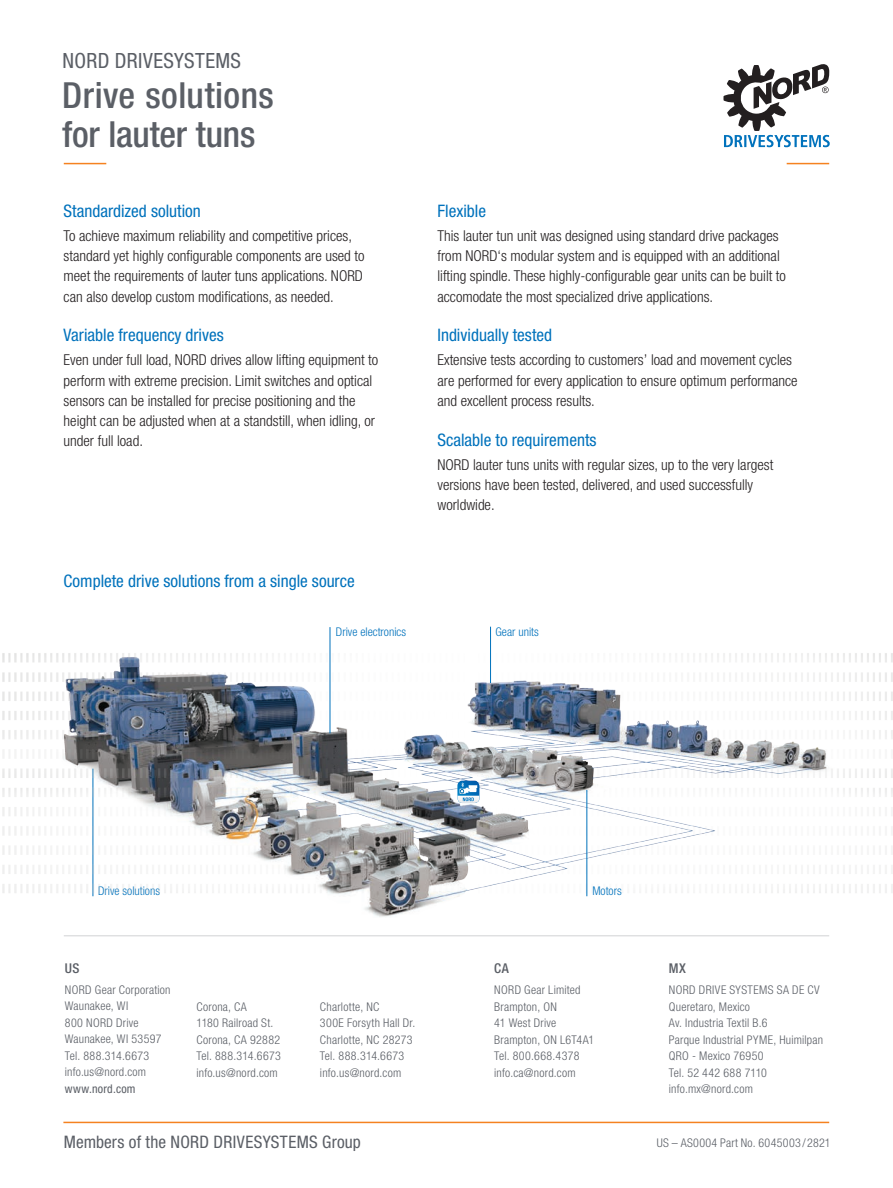
<style>
.page{position:relative;width:893px;height:1188px;background:#fff}
.page>*{position:absolute;margin:0;border:0;box-sizing:border-box;transform-origin:0 0}
.t1{font:500 condensed 36px/39px "Helvetica Neue LT Pro";letter-spacing:.005em;color:#5b5f66}
.t2{font:condensed 21px "Helvetica Neue LT Std";letter-spacing:.02em;color:#5b5f66}
.t3{font:condensed 17.25px "Helvetica Neue LT Std";color:#0072bc}
.t4{font:condensed 17.25px "Helvetica Neue LT Std";letter-spacing:.015em;color:#5b5f66}
.t5{font:300 condensed 15px/20.2px "Helvetica Neue LT Std";color:#231f20}
.t6{font:500 condensed 13.5px "Helvetica Neue LT Pro";color:#5b5f66}
.t7{font:300 condensed 12px/16.5px "Helvetica Neue LT Std";letter-spacing:.02em;color:#5b5f66}
.t8{font:300 condensed 12px "Helvetica Neue LT Std";color:#0072bc}
.t9{font:condensed 12px "Helvetica Neue LT Std";letter-spacing:.025em;color:#5b5f66}
</style>
<div class="page">
<img style="left:364px;top:651px;width:505px;height:266px">
<hr style="left:490px;top:627px;width:1px;height:56px;background:#0072bc">
<hr style="left:330px;top:627px;width:1px;height:106px;background:#0072bc">
<hr style="left:587px;top:790px;width:1px;height:106px;background:#0072bc">
<hr style="left:64px;top:163px;width:42px;height:1px;background:#f58220">
<hr style="left:787px;top:163px;width:42px;height:1px;background:#f58220">
<svg style="left:723px;top:64px;width:107px;height:83px"></svg>
<hr style="left:63px;top:1122px;width:766px;height:1px;background:#f58220">
<hr style="left:64px;top:936px;width:765px;height:1px;background:#d1d2d4">
<img style="left:2px;top:649px;width:463px;height:250px">
<img style="left:457px;top:781px;width:22px;height:15px">
<img style="left:457px;top:796px;width:22px;height:7px">
<svg style="left:460px;top:782px;width:17px;height:19px"></svg>
<h2 class="t2" style="left:63px;top:48px;width:180px">NORD DRIVESYSTEMS</h2>
<h1 class="t1" style="left:62px;top:75px;width:213px">Drive solutions for lauter tuns</h1>
<p class="t3" style="left:64px;top:201px;width:139px">Standardized solution</p>
<p class="t5" style="left:64px;top:225px;width:302px">To achieve maximum reliability and competitive prices, standard yet highly configurable components are used to meet the requirements of lauter tuns applications. NORD can also develop custom modifications, as needed.</p>
<p class="t3" style="left:64px;top:325px;width:162px">Variable frequency drives</p>
<p class="t5" style="left:64px;top:350px;width:316px">Even under full load, NORD drives allow lifting equipment to perform with extreme precision. Limit switches and optical sensors can be installed for precise positioning and the height can be adjusted when at a standstill, when idling, or under full load.</p>
<p class="t3" style="left:64px;top:571px;width:293px">Complete drive solutions from a single source</p>
<p class="t8" style="left:336px;top:625px;width:72px">Drive electronics</p>
<p class="t3" style="left:437px;top:201px;width:50px">Flexible</p>
<p class="t5" style="left:437px;top:225px;width:350px">This lauter tun unit was designed using standard drive packages from NORD‘s modular system and is equipped with an additional lifting spindle. These highly-configurable gear units can be built to accomodate the most specialized drive applications.</p>
<p class="t3" style="left:437px;top:325px;width:116px">Individually tested</p>
<p class="t5" style="left:437px;top:350px;width:362px">Extensive tests according to customers’ load and movement cycles are performed for every application to ensure optimum performance and excellent process results.</p>
<p class="t3" style="left:437px;top:429px;width:160px">Scalable to requirements</p>
<p class="t5" style="left:437px;top:454px;width:337px">NORD lauter tuns units with regular sizes, up to the very largest versions have been tested, delivered, and used successfully worldwide.</p>
<p class="t8" style="left:495px;top:625px;width:45px">Gear units</p>
<p class="t8" style="left:98px;top:884px;width:63px">Drive solutions</p>
<p class="t8" style="left:592px;top:884px;width:31px">Motors</p>
<p class="t6" style="left:65px;top:960px;width:16px">US</p>
<p class="t7" style="left:65px;top:981px;width:107px">NORD Gear Corporation<br>Waunakee, WI<br>800 NORD Drive<br>Waunakee, WI 53597<br>Tel. 888.314.6673 info.us@nord.com</p>
<p class="t9" style="left:65px;top:1082px;width:72px">www.nord.com</p>
<p class="t7" style="left:196px;top:998px;width:86px">Corona, CA<br>1180 Railroad St.<br>Corona, CA 92882<br>Tel. 888.314.6673 info.us@nord.com</p>
<p class="t7" style="left:320px;top:998px;width:97px">Charlotte, NC<br>300E Forsyth Hall Dr.<br>Charlotte, NC 28273<br>Tel. 888.314.6673 info.us@nord.com</p>
<p class="t4" style="left:64px;top:1132px;width:299px">Members of the NORD DRIVESYSTEMS Group</p>
<p class="t6" style="left:494px;top:961px;width:16px">CA</p>
<p class="t7" style="left:494px;top:982px;width:101px">NORD Gear Limited<br>Brampton, ON<br>41 West Drive<br>Brampton, ON L6T4A1<br>Tel. 800.668.4378 info.ca@nord.com</p>
<p class="t6" style="left:669px;top:961px;width:19px">MX</p>
<p class="t7" style="left:669px;top:982px;width:156px">NORD DRIVE SYSTEMS SA DE CV<br>Queretaro, Mexico<br>Av. Industria Textil B.6<br>Parque Industrial PYME, Huimilpan<br>QRO - Mexico 76950<br>Tel. 52 442 688 7110 info.mx@nord.com</p>
<p class="t7" style="left:657px;top:1134px;width:175px">US – AS0004 Part No. 6045003/2821</p>
</div>
